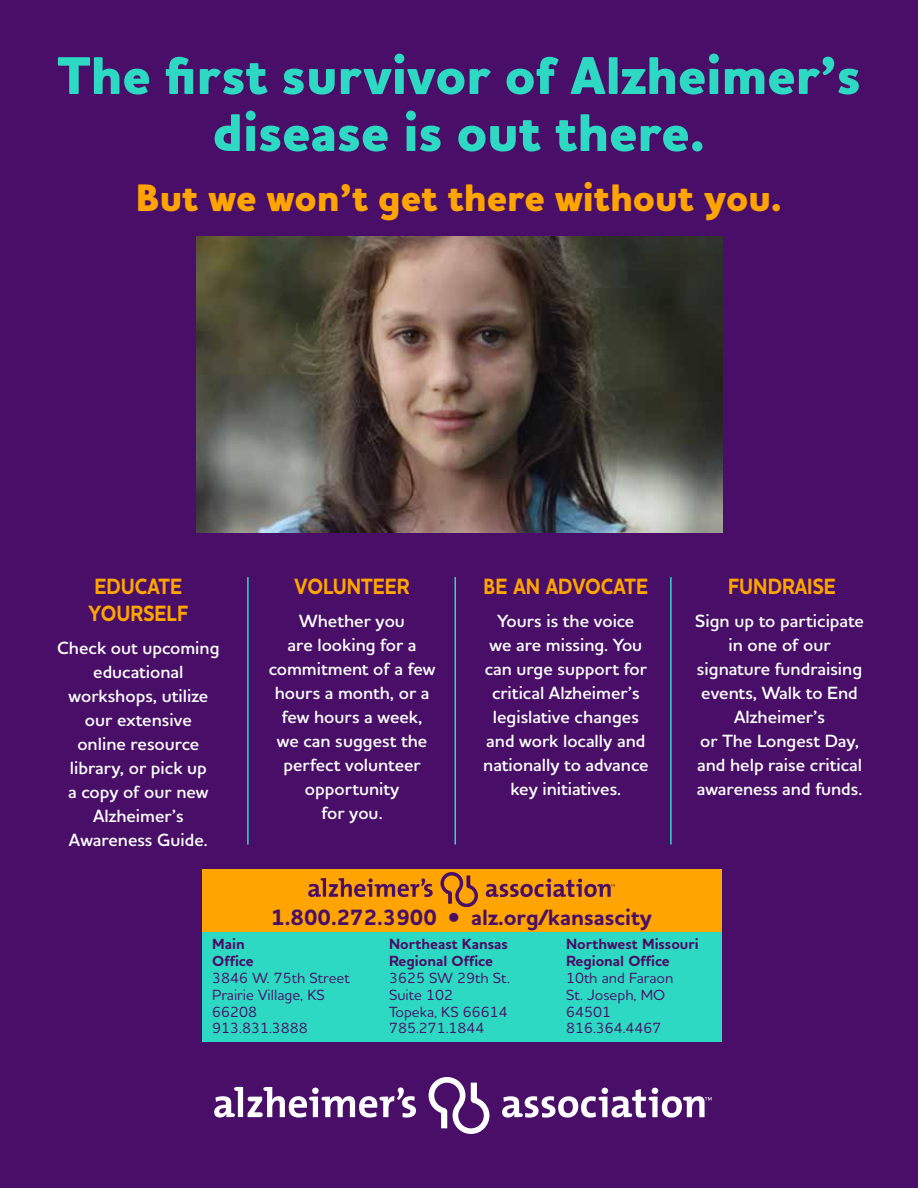
<style>
.page{position:relative;width:918px;height:1188px;background:#490e67}
.page>*{position:absolute;margin:0;border:0;box-sizing:border-box;transform-origin:0 0}
.t1{font:800 54px/57px "Houschka Alt Pro";color:#2ed9c3;text-align:center}
.t2{font:800 39px "Houschka Alt Pro";color:#ffa400}
.t3{font:700 22.5px/27px "Houschka Alt Pro";color:#ffa400;scale:.86 1}
.t4{font:700 22.5px "Houschka Alt Pro";color:#490e67}
.t5{font:600 18px/24px "Houschka Alt Pro";color:#fff;text-align:center}
.t6{font:500 15px/16.8px "Houschka Alt Pro";color:#490e67}
.t7{font:700 15px/16.8px "Houschka Alt Pro";color:#490e67}
.s1{font-weight:500}
</style>
<div class="page">
<svg style="left:429px;top:1077px;width:60px;height:57px"></svg>
<svg style="left:214px;top:1087px;width:202px;height:31px"></svg>
<svg style="left:502px;top:1088px;width:210px;height:30px"></svg>
<hr style="left:454px;top:577px;width:2px;height:267px;background:#2ed9c3">
<hr style="left:247px;top:577px;width:2px;height:267px;background:#2ed9c3">
<hr style="left:670px;top:577px;width:2px;height:267px;background:#2ed9c3">
<div style="left:202px;top:876px;width:519px;height:166px;background:#2ed9c3"></div>
<div style="left:202px;top:869px;width:519px;height:63px;background:#ffa400"></div>
<svg style="left:440px;top:872px;width:38px;height:35px"></svg>
<svg style="left:308px;top:878px;width:125px;height:19px"></svg>
<svg style="left:486px;top:879px;width:129px;height:18px"></svg>
<img style="left:196px;top:236px;width:526px;height:296px">
<h1 class="t1" style="left:57px;top:49px;width:805px">The first survivor of Alzheimer’s disease is out there.</h1>
<h2 class="t2" style="left:136px;top:172px;width:648px">But we won’t get there without you.</h2>
<p class="t3" style="left:88px;top:574px;width:118px">EDUCATE<br>YOURSELF</p>
<p class="t5" style="left:57px;top:636px;width:164px">Check out upcoming educational workshops, utilize our extensive<br>online resource library, or pick up<br>a copy of our new<br>Alzheimer’s<br>Awareness Guide.</p>
<p class="t3" style="left:295px;top:574px;width:135px">VOLUNTEER</p>
<p class="t5" style="left:269px;top:609px;width:168px">Whether you<br>are looking for a commitment of a few hours a month, or a few hours a week, we can suggest the perfect volunteer opportunity<br>for you.</p>
<p class="t3" style="left:484px;top:574px;width:193px">BE AN ADVOCATE</p>
<p class="t5" style="left:483px;top:609px;width:167px">Yours is the voice<br>we are missing. You can urge support for critical Alzheimer’s legislative changes and work locally and nationally to advance key initiatives.</p>
<p class="t4" style="left:271px;top:903px;width:382px">1.800.272.3900 <span class="s1">•</span> alz.org/kansascity</p>
<p class="t3" style="left:728px;top:574px;width:127px">FUNDRAISE</p>
<p class="t5" style="left:695px;top:609px;width:170px">Sign up to participate in one of our signature fundraising events, Walk to End<br>Alzheimer’s<br>or The Longest Day, and help raise critical awareness and funds.</p>
<p class="t7" style="left:212px;top:936px;width:43px">Main<br>Office</p>
<p class="t6" style="left:212px;top:969px;width:139px">3846 W. 75th Street<br>Prairie Village, KS<br>66208<br>913.831.3888</p>
<p class="t7" style="left:389px;top:936px;width:120px">Northeast Kansas<br>Regional Office</p>
<p class="t6" style="left:389px;top:969px;width:122px">3625 SW 29th St.<br>Suite 102<br>Topeka, KS 66614<br>785.271.1844</p>
<p class="t7" style="left:566px;top:936px;width:134px">Northwest Missouri<br>Regional Office</p>
<p class="t6" style="left:566px;top:969px;width:109px">10th and Faraon<br>St. Joseph, MO<br>64501<br>816.364.4467</p>
</div>
